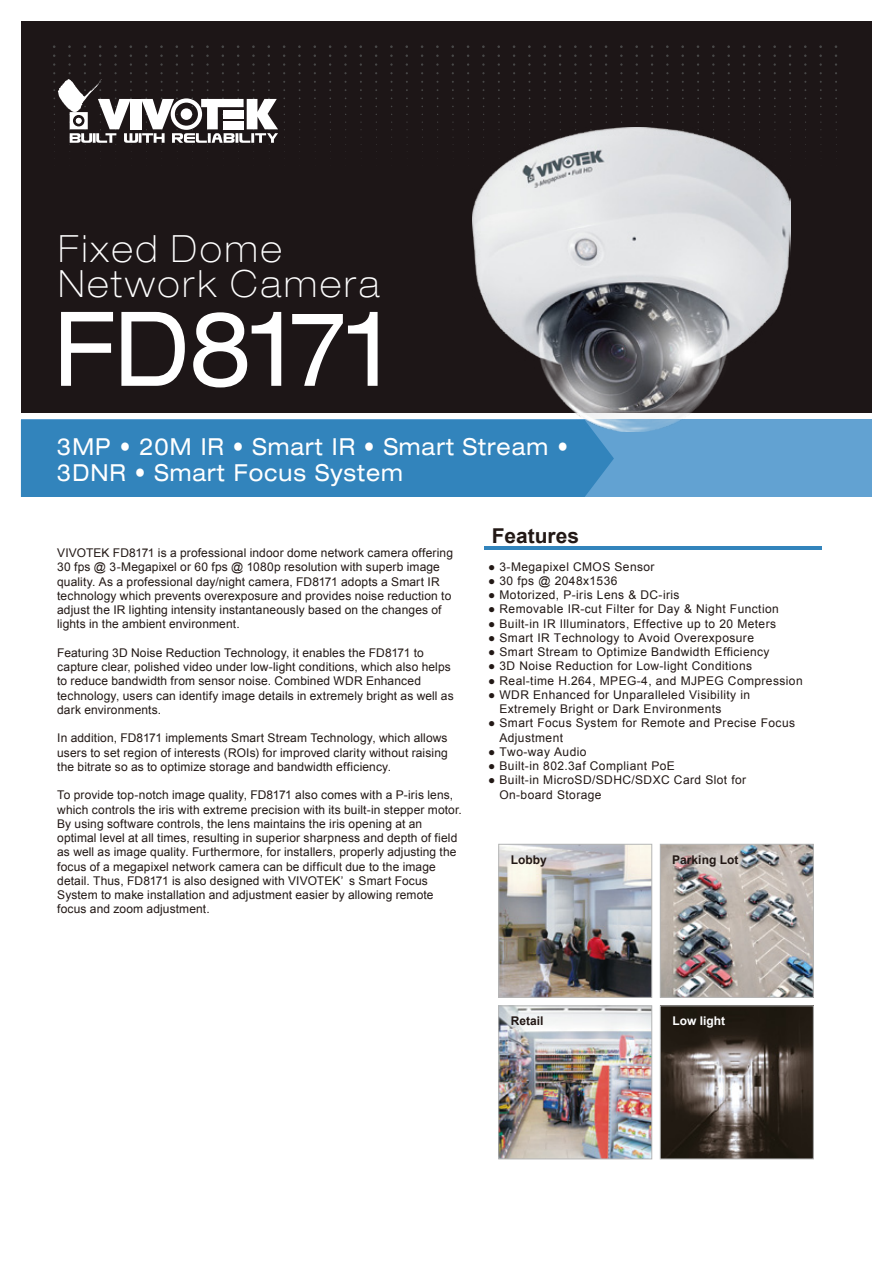
<style>
.page{position:relative;width:893px;height:1263px;background:#fff}
.page>*{position:absolute;margin:0;border:0;box-sizing:border-box;transform-origin:0 0}
.t1{font:expanded 103.5px "Helvetica Neue LT Std";letter-spacing:-.005em;color:#fff;scale:.91 1}
.t2{font:100 expanded 37.65px/35.1px "Helvetica Neue LT Std";letter-spacing:.09em;color:#fff;scale:.91 1}
.t3{font:expanded 23.55px/26.5px "Helvetica Neue LT Std";letter-spacing:.045em;color:#fff;scale:.91 1}
.t4{font:700 20.4px "Arial";color:#221815}
.t5{font:12px/14.2px "Arial";letter-spacing:.015em;color:#221815}
.t6{font:12px/14.2px "Arial";letter-spacing:.035em;color:#221815}
.t7{font:700 12px "Arial";color:#221815}
.t8{font:700 12px "Arial";color:#fff}
</style>
<div class="page">
<div style="left:21px;top:22px;width:851px;height:391px;background:#1d1617"></div>
<svg style="left:53px;top:72px;width:140px;height:73px"></svg>
<svg style="left:184px;top:98px;width:94px;height:47px"></svg>
<div style="left:21px;top:420px;width:851px;height:77px;background:#62a2d2"></div>
<div style="left:21px;top:420px;width:593px;height:77px;background:#3284bc"></div>
<hr style="left:484px;top:547px;width:338px;height:3px;background:#3284bc">
<img style="left:500px;top:1007px;width:150px;height:150px">
<div style="left:498px;top:1005px;width:154px;height:154px;border:1px solid #b5b6b6"></div>
<img style="left:662px;top:1007px;width:150px;height:150px">
<div style="left:660px;top:1005px;width:154px;height:154px;border:1px solid #b5b6b6"></div>
<img style="left:500px;top:846px;width:150px;height:150px">
<div style="left:498px;top:844px;width:154px;height:154px;border:1px solid #b5b6b6"></div>
<img style="left:662px;top:846px;width:150px;height:150px">
<div style="left:660px;top:844px;width:154px;height:154px;border:1px solid #b5b6b6"></div>
<img style="left:659px;top:843px;width:100px;height:46px">
<img style="left:665px;top:847px;width:81px;height:30px">
<img style="left:472px;top:128px;width:319px;height:303px">
<h2 class="t2" style="left:58px;top:230px;width:354px">Fixed Dome<br>Network Camera</h2>
<h1 class="t1" style="left:54px;top:286px;width:372px">FD8171</h1>
<h3 class="t3" style="left:57px;top:433px;width:563px">3MP • 20M IR • Smart IR • Smart Stream •<br>3DNR • Smart Focus System</h3>
<p class="t5" style="left:57px;top:546px;width:397px">VIVOTEK FD8171 is a professional indoor dome network camera offering 30 fps @ 3-Megapixel or 60 fps @ 1080p resolution with superb image quality. As a professional day/night camera, FD8171 adopts a Smart IR technology which prevents overexposure and provides noise reduction to adjust the IR lighting intensity instantaneously based on the changes of lights in the ambient environment.</p>
<p class="t5" style="left:57px;top:646px;width:398px">Featuring 3D Noise Reduction Technology, it enables the FD8171 to capture clear, polished video under low-light conditions, which also helps to reduce bandwidth from sensor noise. Combined WDR Enhanced technology, users can identify image details in extremely bright as well as dark environments.</p>
<p class="t5" style="left:57px;top:731px;width:392px;text-align:justify">In addition, FD8171 implements Smart Stream Technology, which allows users to set region of interests (ROIs) for improved clarity without raising the bitrate so as to optimize storage and bandwidth efficiency.</p>
<p class="t5" style="left:57px;top:788px;width:406px">To provide top-notch image quality, FD8171 also comes with a P-iris lens, which controls the iris with extreme precision with its built-in stepper motor.<br>By using software controls, the lens maintains the iris opening at an optimal level at all times, resulting in superior sharpness and depth of field as well as image quality. Furthermore, for installers, properly adjusting the focus of a megapixel network camera can be difficult due to the image detail. Thus, FD8171 is also designed with VIVOTEK’ s Smart Focus System to make installation and adjustment easier by allowing remote focus and zoom adjustment.</p>
<h3 class="t4" style="left:492px;top:523px;width:89px">Features</h3>
<p class="t6" style="left:488px;top:559px;width:168px">● 3-Megapixel CMOS Sensor</p>
<p class="t6" style="left:488px;top:574px;width:131px">● 30 fps @ 2048x1536</p>
<p class="t6" style="left:488px;top:588px;width:193px">● Motorized, P-iris Lens &amp; DC-iris</p>
<p class="t6" style="left:488px;top:602px;width:292px">● Removable IR-cut Filter for Day &amp; Night Function</p>
<p class="t6" style="left:488px;top:616px;width:289px">● Built-in IR Illuminators, Effective up to 20 Meters</p>
<p class="t6" style="left:488px;top:631px;width:267px">● Smart IR Technology to Avoid Overexposure</p>
<p class="t6" style="left:488px;top:645px;width:283px">● Smart Stream to Optimize Bandwidth Efficiency</p>
<p class="t6" style="left:488px;top:659px;width:265px">● 3D Noise Reduction for Low-light Conditions</p>
<p class="t6" style="left:488px;top:673px;width:316px">● Real-time H.264, MPEG-4, and MJPEG Compression</p>
<p class="t6" style="left:499px;top:688px;width:252px;text-indent:-11px">● WDR Enhanced for Unparalleled Visibility in<br>Extremely Bright or Dark Environments</p>
<p class="t6" style="left:499px;top:716px;width:297px;text-indent:-11px">● Smart Focus System for Remote and Precise Focus<br>Adjustment</p>
<p class="t6" style="left:488px;top:745px;width:100px">● Two-way Audio</p>
<p class="t6" style="left:488px;top:759px;width:188px">● Built-in 802.3af Compliant PoE</p>
<p class="t6" style="left:499px;top:773px;width:248px;text-indent:-11px">● Built-in MicroSD/SDHC/SDXC Card Slot for<br>On-board Storage</p>
<p class="t7" style="left:511px;top:852px;width:37px">Lobby</p>
<p class="t7" style="left:672px;top:852px;width:68px">Parking Lot</p>
<p class="t7" style="left:511px;top:1013px;width:34px">Retail</p>
<p class="t8" style="left:673px;top:1013px;width:54px">Low light</p>
</div>
